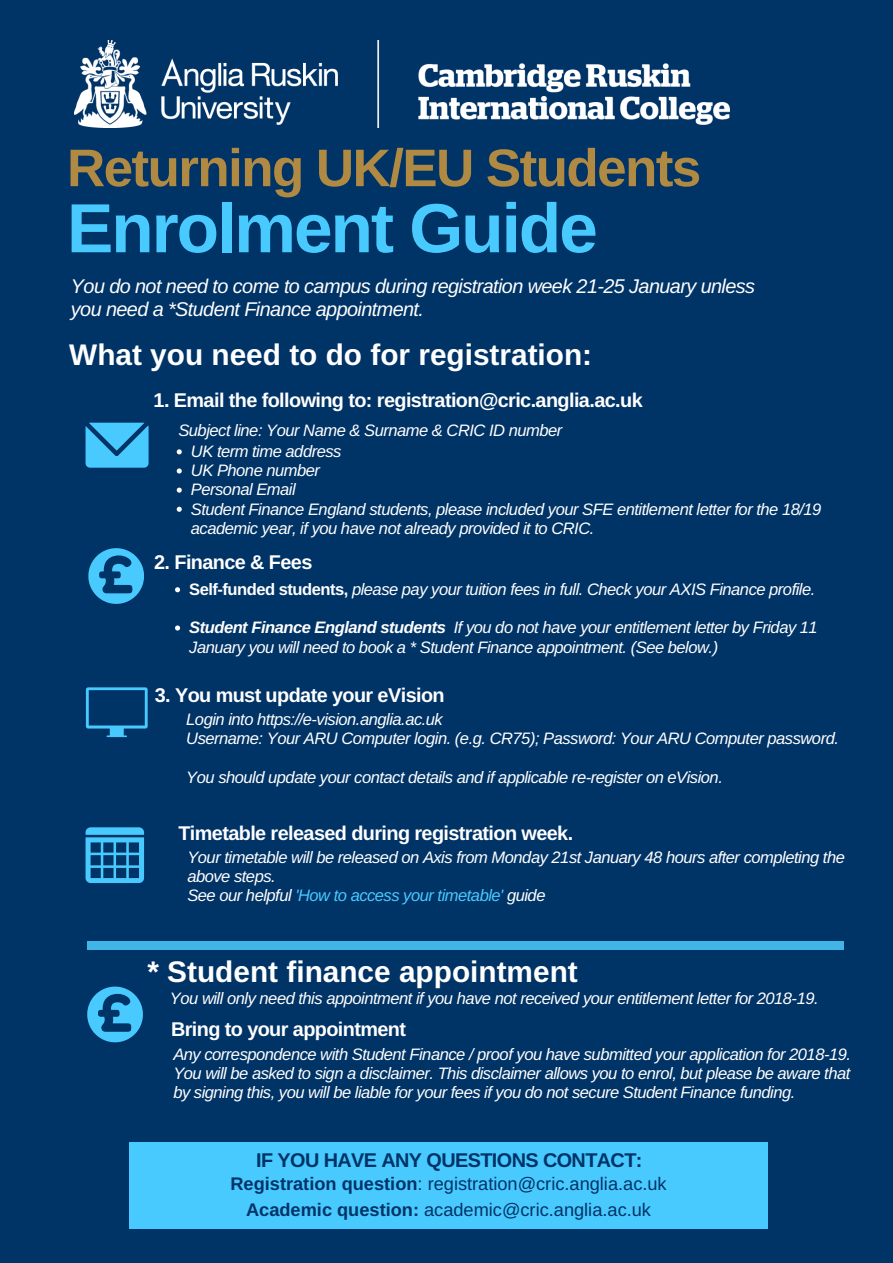
<style>
.page{position:relative;width:893px;height:1263px;background:#036}
.page>*{position:absolute;margin:0;border:0;box-sizing:border-box;transform-origin:0 0}
.t1{font:700 69.53px "Arimo";letter-spacing:-.03em;color:#48caff}
.t2{font:700 52.95px "Arimo";letter-spacing:-.03em;color:#b08a42}
.t3{font:700 29.78px "Arimo";color:#fff}
.t4{font:700 19.88px "Arimo";letter-spacing:-.03em;color:#fff}
.t5{font:italic 19.88px/23.1px "Arimo";letter-spacing:-.03em;color:#fff}
.t6{font:700 19.88px "Arimo";letter-spacing:-.03em;color:#036}
.t7{font:18.23px/25.3px "Arimo";color:#036;text-align:center}
.t8{font:italic 16.58px/19.1px "Arimo";letter-spacing:-.03em;color:#fff}
.s1{font-weight:700;font-style:normal}
.s2{font-weight:700}
.s3{color:#48caff}
</style>
<div class="page">
<img style="left:74px;top:41px;width:655px;height:87px">
<svg style="left:86px;top:687px;width:62px;height:50px"></svg>
<svg style="left:175px;top:587px;width:5px;height:5px"></svg>
<svg style="left:175px;top:625px;width:5px;height:5px"></svg>
<svg style="left:86px;top:827px;width:58px;height:56px"></svg>
<svg style="left:177px;top:449px;width:5px;height:5px"></svg>
<svg style="left:177px;top:468px;width:5px;height:5px"></svg>
<svg style="left:177px;top:488px;width:5px;height:5px"></svg>
<svg style="left:177px;top:507px;width:5px;height:5px"></svg>
<svg style="left:87px;top:986px;width:56px;height:56px"></svg>
<svg style="left:88px;top:548px;width:56px;height:56px"></svg>
<svg style="left:86px;top:423px;width:63px;height:45px;background:#3db3e7"></svg>
<div style="left:87px;top:942px;width:48px;height:8px;background:#41b6e6"></div>
<div style="left:795px;top:942px;width:49px;height:8px;background:#41b6e6"></div>
<div style="left:134px;top:942px;width:334px;height:8px;background:#41b6e6"></div>
<div style="left:467px;top:942px;width:330px;height:8px;background:#41b6e6"></div>
<div style="left:129px;top:1142px;width:639px;height:86px;background:#48caff"></div>
<h2 class="t2" style="left:67px;top:138px;width:636px">Returning UK/EU Students</h2>
<h1 class="t1" style="left:67px;top:189px;width:532px">Enrolment Guide</h1>
<p class="t5" style="left:71px;top:274px;width:686px">You do not need to come to campus during registration week 21-25 January unless you need a *Student Finance appointment.</p>
<h3 class="t3" style="left:69px;top:338px;width:524px">What you need to do for registration:</h3>
<p class="t4" style="left:154px;top:389px;width:491px">1. Email the following to: registration@cric.anglia.ac.uk</p>
<p class="t8" style="left:178px;top:420px;width:386px">Subject line: Your Name &amp; Surname &amp; CRIC ID number</p>
<p class="t8" style="left:191px;top:442px;width:632px">UK term time address<br>UK Phone number<br>Personal Email<br>Student Finance England students, please included your SFE entitlement letter for the 18/19 academic year, if you have not already provided it to CRIC.</p>
<p class="t4" style="left:154px;top:551px;width:160px">2. Finance &amp; Fees</p>
<p class="t8" style="left:189px;top:580px;width:628px"><span class="s1">Self-funded students,</span> please pay your tuition fees in full. Check your AXIS Finance profile.</p>
<p class="t8" style="left:189px;top:618px;width:630px"><span class="s2">Student Finance England students</span> If you do not have your entitlement letter by Friday 11<br>January you will need to book a * Student Finance appointment. (See below.)</p>
<p class="t4" style="left:155px;top:684px;width:291px">3. You must update your eVision</p>
<p class="t8" style="left:186px;top:710px;width:654px">Login into https://e-vision.anglia.ac.uk<br>Username: Your ARU Computer login. (e.g. CR75); Password: Your ARU Computer password.</p>
<p class="t8" style="left:186px;top:767px;width:538px">You should update your contact details and if applicable re-register on eVision.</p>
<p class="t4" style="left:178px;top:822px;width:396px">Timetable released during registration week.</p>
<p class="t8" style="left:187px;top:848px;width:659px">Your timetable will be released on Axis from Monday 21st January 48 hours after completing the above steps.<br>See our helpful <span class="s3">'How to access your timetable'</span> guide</p>
<h3 class="t3" style="left:147px;top:955px;width:432px">* Student finance appointment</h3>
<p class="t8" style="left:170px;top:989px;width:650px">You will only need this appointment if you have not received your entitlement letter for 2018-19.</p>
<p class="t4" style="left:171px;top:1018px;width:236px">Bring to your appointment</p>
<p class="t8" style="left:173px;top:1045px;width:679px;text-align:justify">Any correspondence with Student Finance / proof you have submitted your application for 2018-19.<br>You will be asked to sign a disclaimer. This disclaimer allows you to enrol, but please be aware that by signing this, you will be liable for your fees if you do not secure Student Finance funding.</p>
<p class="t6" style="left:256px;top:1149px;width:388px">IF YOU HAVE ANY QUESTIONS CONTACT:</p>
<p class="t7" style="left:230px;top:1171px;width:438px"><span class="s2">Registration question</span>: registration@cric.anglia.ac.uk<br><span class="s2">Academic question:</span> academic@cric.anglia.ac.uk</p>
</div>
